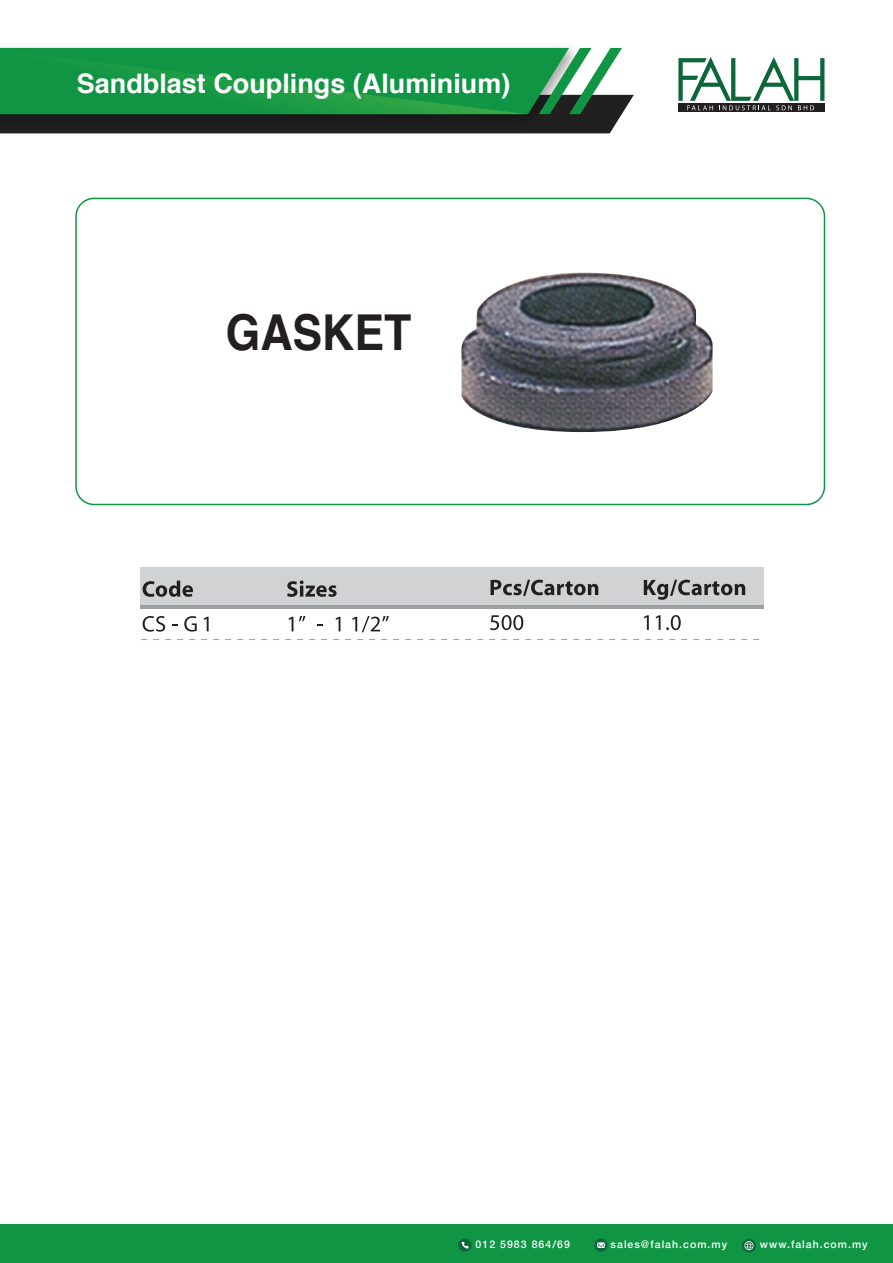
<style>
.page{position:relative;width:893px;height:1263px;background:#fff}
.page>*{position:absolute;margin:0;border:0;box-sizing:border-box;transform-origin:0 0}
.t1{font:700 49.5px "Helvetica";color:#231f20;scale:.9 1}
.t2{font:700 27px "Helvetica";color:#fff}
.t3{font:500 10.5px "Helvetica Neue";letter-spacing:.1em;color:#fff}
</style>
<div class="page">
<svg style="left:0;top:48px;width:634px;height:85px;background:#227f45"></svg>
<div style="left:0;top:1225px;width:893px;height:38px;background:#0f9544"></div>
<svg style="left:678px;top:103px;width:147px;height:9px"></svg>
<svg style="left:678px;top:57px;width:146px;height:53px"></svg>
<svg style="left:742px;top:1239px;width:14px;height:13px"></svg>
<svg style="left:458px;top:1238px;width:14px;height:14px"></svg>
<svg style="left:594px;top:1238px;width:14px;height:14px"></svg>
<svg style="left:75px;top:198px;width:750px;height:307px"></svg>
<div style="left:141px;top:567px;width:623px;height:39px;background:#d1d2d4"></div>
<img style="left:461px;top:273px;width:252px;height:159px">
<svg style="left:143px;top:581px;width:50px;height:16px"></svg>
<svg style="left:143px;top:616px;width:22px;height:16px"></svg>
<svg style="left:184px;top:616px;width:13px;height:15px"></svg>
<svg style="left:204px;top:617px;width:5px;height:14px"></svg>
<svg style="left:287px;top:580px;width:50px;height:17px"></svg>
<svg style="left:289px;top:617px;width:4px;height:14px"></svg>
<svg style="left:299px;top:616px;width:6px;height:5px"></svg>
<svg style="left:336px;top:617px;width:4px;height:14px"></svg>
<svg style="left:352px;top:616px;width:37px;height:16px"></svg>
<svg style="left:490px;top:580px;width:108px;height:16px"></svg>
<svg style="left:490px;top:615px;width:33px;height:15px"></svg>
<svg style="left:644px;top:580px;width:101px;height:20px"></svg>
<svg style="left:644px;top:615px;width:5px;height:15px"></svg>
<svg style="left:656px;top:615px;width:25px;height:15px"></svg>
<hr style="left:140px;top:606px;width:624px;height:3px;background:#9d9fa2">
<h2 class="t2" style="left:77px;top:62px;width:435px">Sandblast Couplings (Aluminium)</h2>
<h1 class="t1" style="left:226px;top:292px;width:208px">GASKET</h1>
<p class="t3" style="left:476px;top:1236px;width:96px">012 5983 864/69</p>
<p class="t3" style="left:611px;top:1236px;width:118px">sales@falah.com.my</p>
<p class="t3" style="left:760px;top:1236px;width:109px">www.falah.com.my</p>
</div>
